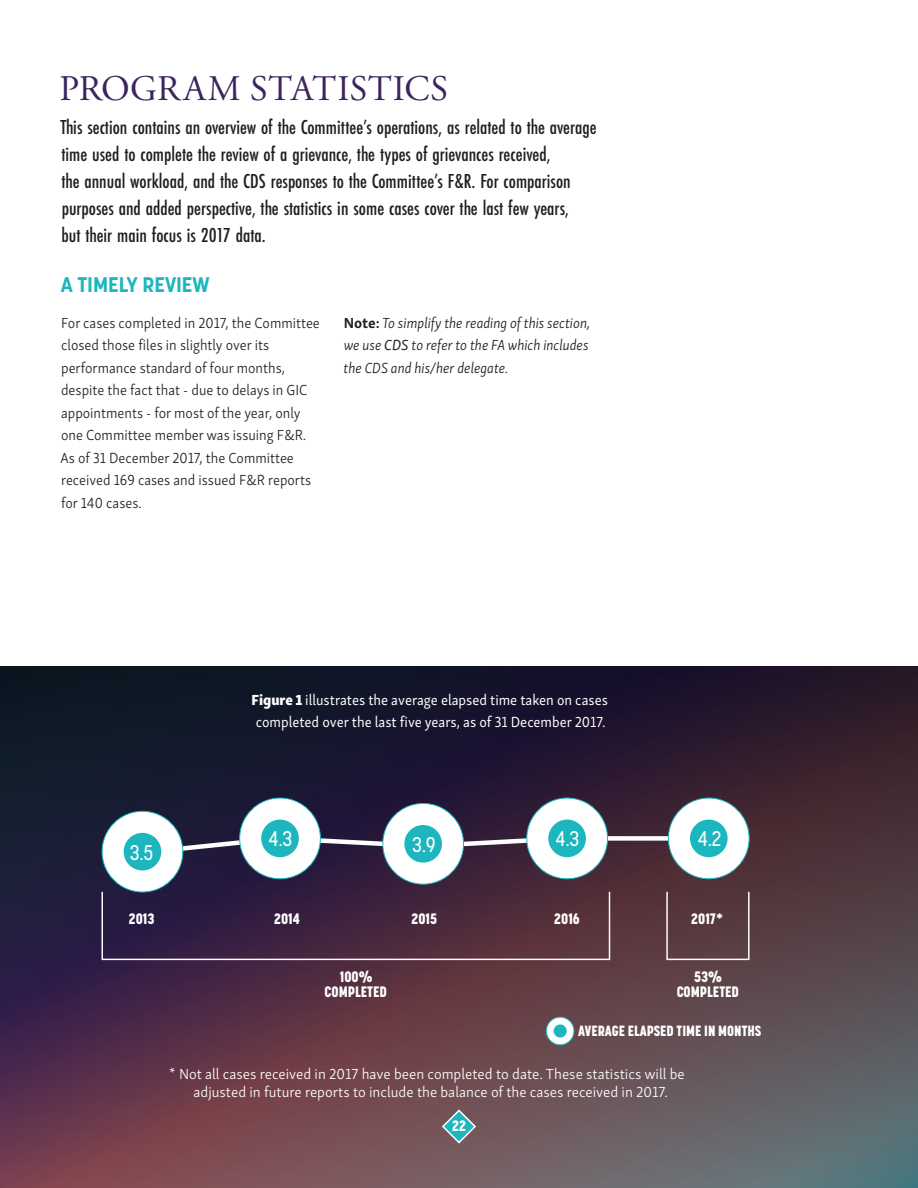
<style>
.page{position:relative;width:918px;height:1188px;background:#fff}
.page>*{position:absolute;margin:0;border:0;box-sizing:border-box;transform-origin:0 0}
.t1{font:36px "Adobe Garamond Pro";letter-spacing:.01em;color:#3c255e}
.t2{font:500 21px/27px "Futura PT Cond";color:#231f20}
.t3{font:500 21px "Korolev Condensed";color:#fff}
.t4{font:700 21px "Korolev";color:#1db6bf}
.t5{font:300 15px/22.5px "Skolar Sans Latn";color:#231f20;scale:.96 1}
.t6{font:300 15px/18px "Skolar Sans Latn";color:#fff;text-align:center}
.t7{font:15px/22.5px "Skolar Sans Latn";color:#fff;scale:.96 1}
.t8{font:italic 300 15px/22.5px "Skolar Sans Latn";color:#231f20;text-align:justify;scale:.96 1}
.t9{font:800 15px/14.9px "Korolev Condensed";color:#fff;text-align:center}
.t10{font:800 14.7px "Korolev Condensed";color:#fff}
.s1{font-weight:700;font-style:normal}
.s2{font-weight:400}
.s3{font-family:"Skolar Sans Latn Eb"}
</style>
<div class="page">
<svg style="left:0;top:666px;width:918px;height:522px;background:#463242"></svg>
<svg style="left:179px;top:834px;width:493px;height:23px;background:#57495e"></svg>
<div style="left:102px;top:891px;width:508px;height:69px;border:1px solid #fff"></div>
<div style="left:666px;top:891px;width:84px;height:69px;border:1px solid #fff"></div>
<div style="left:546px;top:1017px;width:28px;height:28px;background:#fff;border-radius:50%"></div>
<div style="left:546px;top:1017px;width:28px;height:28px;border:1px solid #1db6bf;border-radius:50%"></div>
<div style="left:554px;top:1024px;width:13px;height:14px;background:#1db6bf;border-radius:50%"></div>
<div style="left:102px;top:811px;width:81px;height:81px;background:#fff;border-radius:50%"></div>
<div style="left:102px;top:811px;width:81px;height:81px;border:1px solid #1db6bf;border-radius:50%"></div>
<div style="left:124px;top:833px;width:37px;height:37px;background:#1db6bf;border-radius:50%"></div>
<div style="left:383px;top:803px;width:81px;height:81px;background:#fff;border-radius:50%"></div>
<div style="left:382px;top:803px;width:82px;height:82px;border:1px solid #1db6bf;border-radius:50%"></div>
<div style="left:404px;top:825px;width:38px;height:38px;background:#1db6bf;border-radius:50%"></div>
<div style="left:240px;top:798px;width:80px;height:81px;background:#fff;border-radius:50%"></div>
<div style="left:239px;top:798px;width:82px;height:81px;border:1px solid #1db6bf;border-radius:50%"></div>
<div style="left:261px;top:820px;width:38px;height:37px;background:#1db6bf;border-radius:50%"></div>
<div style="left:527px;top:798px;width:81px;height:81px;background:#fff;border-radius:50%"></div>
<div style="left:526px;top:798px;width:82px;height:81px;border:1px solid #1db6bf;border-radius:50%"></div>
<div style="left:548px;top:820px;width:38px;height:37px;background:#1db6bf;border-radius:50%"></div>
<div style="left:668px;top:798px;width:81px;height:81px;background:#fff;border-radius:50%"></div>
<div style="left:668px;top:798px;width:82px;height:81px;border:1px solid #1db6bf;border-radius:50%"></div>
<div style="left:690px;top:820px;width:38px;height:37px;background:#1db6bf;border-radius:50%"></div>
<svg style="left:441px;top:1108px;width:36px;height:37px"></svg>
<h1 class="t1" style="left:60px;top:67px;width:390px">PROGRAM STATISTICS</h1>
<p class="t2" style="left:60px;top:114px;width:538px">This section contains an overview of the Committee’s operations, as related to the average time used to complete the review of a grievance, the types of grievances received,<br>the annual workload, and the CDS responses to the Committee’s F&amp;R. For comparison purposes and added perspective, the statistics in some cases cover the last few years,<br>but their main focus is 2017 data.</p>
<p class="t4" style="left:61px;top:271px;width:150px">A TIMELY REVIEW</p>
<p class="t5" style="left:61px;top:310px;width:272px">For cases completed in 2017, the Committee closed those files in slightly over its performance standard of four months, despite the fact that - due to delays in GIC appointments - for most of the year, only one Committee member was issuing F&amp;R.<br>As of 31 December 2017, the Committee received 169 cases and issued F&amp;R reports for 140 cases.</p>
<p class="t8" style="left:344px;top:310px;width:259px"><span class="s1">Note:</span> To simplify the reading of this section, we use <span class="s2">CDS</span> to refer to the FA which includes the CDS and his/her delegate.</p>
<p class="t3" style="left:130px;top:840px;width:25px">3.5</p>
<p class="t7" style="left:251px;top:687px;width:373px"><span class="s3">Figure 1</span> illustrates the average elapsed time taken on cases completed over the last five years, as of 31 December 2017.</p>
<p class="t3" style="left:268px;top:826px;width:25px">4.3</p>
<p class="t3" style="left:556px;top:826px;width:25px">4.3</p>
<p class="t3" style="left:698px;top:826px;width:25px">4.2</p>
<p class="t3" style="left:412px;top:832px;width:25px">3.9</p>
<p class="t9" style="left:129px;top:911px;width:27px">2013</p>
<p class="t9" style="left:274px;top:911px;width:27px">2014</p>
<p class="t9" style="left:412px;top:911px;width:27px">2015</p>
<p class="t9" style="left:554px;top:911px;width:27px">2016</p>
<p class="t9" style="left:691px;top:911px;width:33px">2017*</p>
<p class="t9" style="left:325px;top:969px;width:64px">100%<br>COMPLETED</p>
<p class="t9" style="left:677px;top:969px;width:64px">53%<br>COMPLETED</p>
<p class="t10" style="left:578px;top:1021px;width:185px">AVERAGE ELAPSED TIME IN MONTHS</p>
<p class="t6" style="left:169px;top:1064px;width:517px">* Not all cases received in 2017 have been completed to date. These statistics will be adjusted in future reports to include the balance of the cases received in 2017.</p>
<p class="t9" style="left:452px;top:1118px;width:15px">22</p>
</div>
